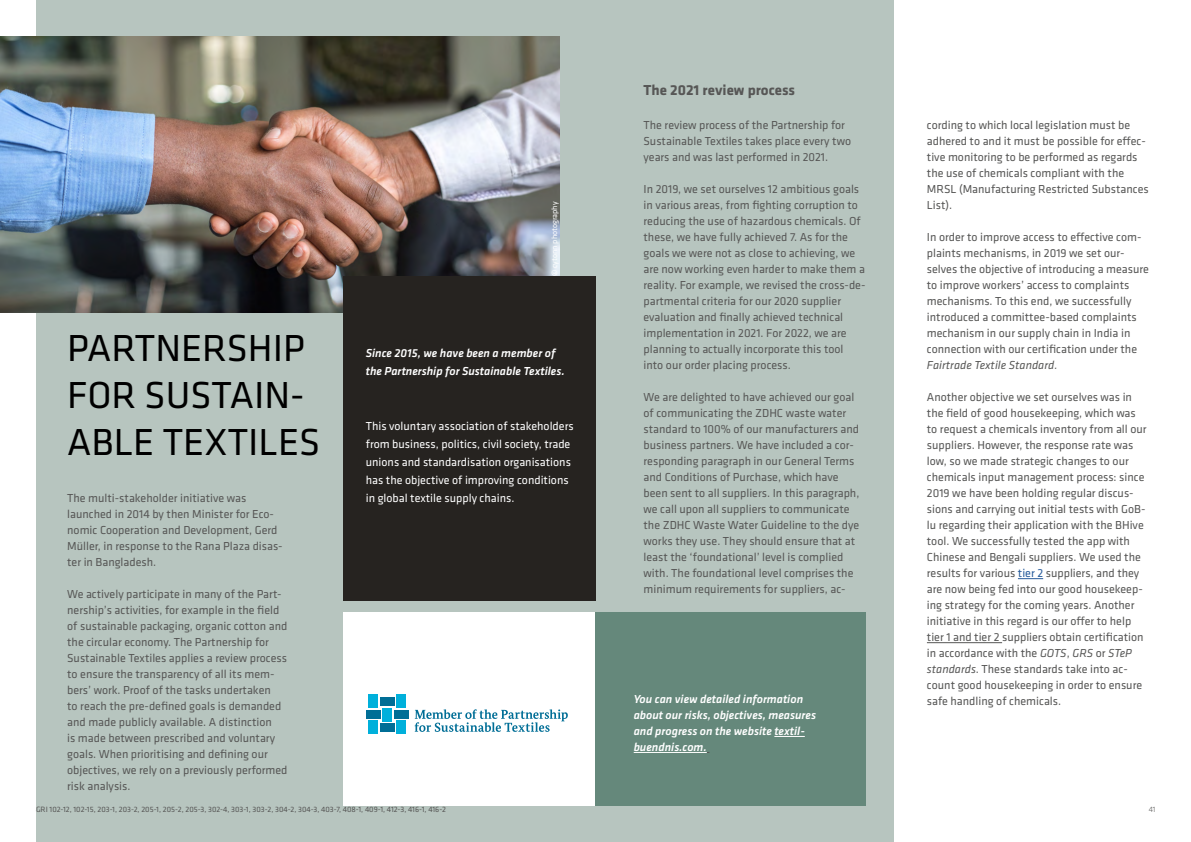
<style>
.page{position:relative;width:1191px;height:842px;background:#fff}
.page>*{position:absolute;margin:0;border:0;box-sizing:border-box;transform-origin:0 0}
.t1{font:39px/46.8px "Klavika";color:#000}
.t2{font:700 15px "Klavika";color:#575756}
.t3{font:12px/16px "Klavika";color:#575756}
.t4{font:12px/18px "Klavika";color:#fff}
.t5{font:italic 500 12px/16px "Klavika";color:#fff}
.t6{font:italic 12px "Klavika";color:#575756}
.t7{font:8px "Klavika";color:#575756}
.t8{font:8px "Klavika";color:#fff}
.t9{font:300 8px "Klavika";color:#575756}
.s1{color:#275b9b}
.s2{font-style:italic}
</style>
<div class="page">
<div style="left:36px;top:0;width:857px;height:842px;background:#b7c5bf"></div>
<img style="left:0;top:36px;width:559px;height:276px">
<div style="left:343px;top:276px;width:252px;height:324px;background:#262320"></div>
<div style="left:343px;top:612px;width:252px;height:194px;background:#fff"></div>
<div style="left:595px;top:612px;width:270px;height:194px;background:#65887b"></div>
<hr style="left:774px;top:736px;width:31px;height:1px;background:#fff">
<hr style="left:633px;top:752px;width:74px;height:1px;background:#fff">
<svg style="left:1018px;top:578px;width:25px;height:1px"></svg>
<hr style="left:927px;top:642px;width:75px;height:1px;background:#575756">
<div style="left:368px;top:695px;width:10px;height:13px;background:#00b0db"></div>
<div style="left:396px;top:695px;width:10px;height:13px;background:#00b0db"></div>
<div style="left:382px;top:708px;width:10px;height:13px;background:#00b0db"></div>
<div style="left:366px;top:710px;width:15px;height:9px;background:#006e96"></div>
<div style="left:394px;top:710px;width:14px;height:9px;background:#006e96"></div>
<div style="left:380px;top:697px;width:15px;height:9px;background:#006e96"></div>
<div style="left:380px;top:723px;width:15px;height:9px;background:#006e96"></div>
<div style="left:368px;top:720px;width:10px;height:13px;background:#00b0db"></div>
<div style="left:396px;top:720px;width:10px;height:13px;background:#00b0db"></div>
<svg style="left:414px;top:709px;width:154px;height:23px"></svg>
<h1 class="t1" style="left:67px;top:325px;width:254px">PARTNERSHIP<br>FOR SUSTAIN-<br>ABLE TEXTILES</h1>
<p class="t3" style="left:67px;top:490px;width:217px">The multi-stakeholder initiative was launched in 2014 by then Minister for Eco&shy;nomic Cooperation and Development, Gerd Müller, in response to the Rana Plaza disas&shy;ter in Bangladesh.</p>
<p class="t3" style="left:67px;top:586px;width:222px">We actively participate in many of the Part&shy;nership’s activities, for example in the field of sustainable packaging, organic cotton and the circular economy. The Partnership for Sustainable Textiles applies a review process to ensure the transparency of all its mem&shy;bers’ work. Proof of the tasks undertaken<br>to reach the pre-defined goals is demanded and made publicly available. A distinction<br>is made between prescribed and voluntary goals. When prioritising and defining our objectives, we rely on a previously performed risk analysis.</p>
<p class="t8" style="left:550px;top:276px;width:76px;rotate:-90deg">© cytonn photography</p>
<p class="t5" style="left:366px;top:344px;width:200px;line-height:18px">Since 2015, we have been a member of the Partnership for Sustainable Textiles.</p>
<p class="t4" style="left:366px;top:417px;width:209px">This voluntary association of stakeholders from business, politics, civil society, trade unions and standardisation organisations has the objective of improving conditions in global textile supply chains.</p>
<p class="t2" style="left:643px;top:82px;width:153px">The 2021 review process</p>
<p class="t3" style="left:643px;top:117px;width:209px">The review process of the Partnership for<br>Sustainable Textiles takes place every two years and was last performed in 2021.</p>
<p class="t3" style="left:643px;top:181px;width:223px">In 2019, we set ourselves 12 ambitious goals in various areas, from fighting corruption to reducing the use of hazardous chemicals. Of these, we have fully achieved 7. As for the goals we were not as close to achieving, we are now working even harder to make them a reality. For example, we revised the cross-de&shy;partmental criteria for our 2020 supplier evaluation and finally achieved technical implementation in 2021. For 2022, we are planning to actually incorporate this tool into our order placing process.</p>
<p class="t3" style="left:643px;top:389px;width:217px">We are delighted to have achieved our goal of communicating the ZDHC waste water standard to 100% of our manufacturers and business partners. We have included a cor&shy;responding paragraph in our General Terms and Conditions of Purchase, which have been sent to all suppliers. In this paragraph, we call upon all suppliers to communicate the ZDHC Waste Water Guideline to the dye works they use. They should ensure that at least the ‘foundational’ level is complied with. The foundational level comprises the minimum requirements for suppliers, ac-</p>
<p class="t5" style="left:633px;top:691px;width:184px">You can view detailed information about our risks, objectives, measures and progress on the website textil&shy;buendnis.com.</p>
<p class="t3" style="left:927px;top:117px;width:223px">cording to which local legislation must be adhered to and it must be possible for effec&shy;tive monitoring to be performed as regards the use of chemicals compliant with the MRSL (Manufacturing Restricted Substances List).</p>
<p class="t3" style="left:927px;top:229px;width:223px">In order to improve access to effective com&shy;plaints mechanisms, in 2019 we set our&shy;selves the objective of introducing a measure to improve workers’ access to complaints mechanisms. To this end, we successfully introduced a committee-based complaints mechanism in our supply chain in India in connection with our certification under the</p>
<p class="t6" style="left:927px;top:358px;width:132px">Fairtrade Textile Standard.</p>
<p class="t3" style="left:927px;top:389px;width:221px">Another objective we set ourselves was in the field of good housekeeping, which was to request a chemicals inventory from all our suppliers. However, the response rate was low, so we made strategic changes to our chemicals input management process: since 2019 we have been holding regular discus&shy;sions and carrying out initial tests with GoB&shy;lu regarding their application with the BHive tool. We successfully tested the app with Chinese and Bengali suppliers. We used the results for various <span class="s1">tier 2</span> suppliers, and they are now being fed into our good housekeep&shy;ing strategy for the coming years. Another initiative in this regard is our offer to help tier 1 and tier 2 suppliers obtain certification in accordance with the <span class="s2">GOTS</span>, <span class="s2">GRS</span> or <span class="s2">STeP standards</span>. These standards take into ac&shy;count good housekeeping in order to ensure safe handling of chemicals.</p>
<p class="t7" style="left:36px;top:805px;width:411px">GRI 102-12, 102-15, 203-1, 203-2, 205-1, 205-2, 205-3, 302-4, 303-1, 303-2, 304-2, 304-3, 403-7, 408-1, 409-1, 412-3, 416-1, 416-2</p>
<p class="t9" style="left:36px;top:805px;width:10px">40</p>
<p class="t9" style="left:1148px;top:805px;width:8px">41</p>
</div>
